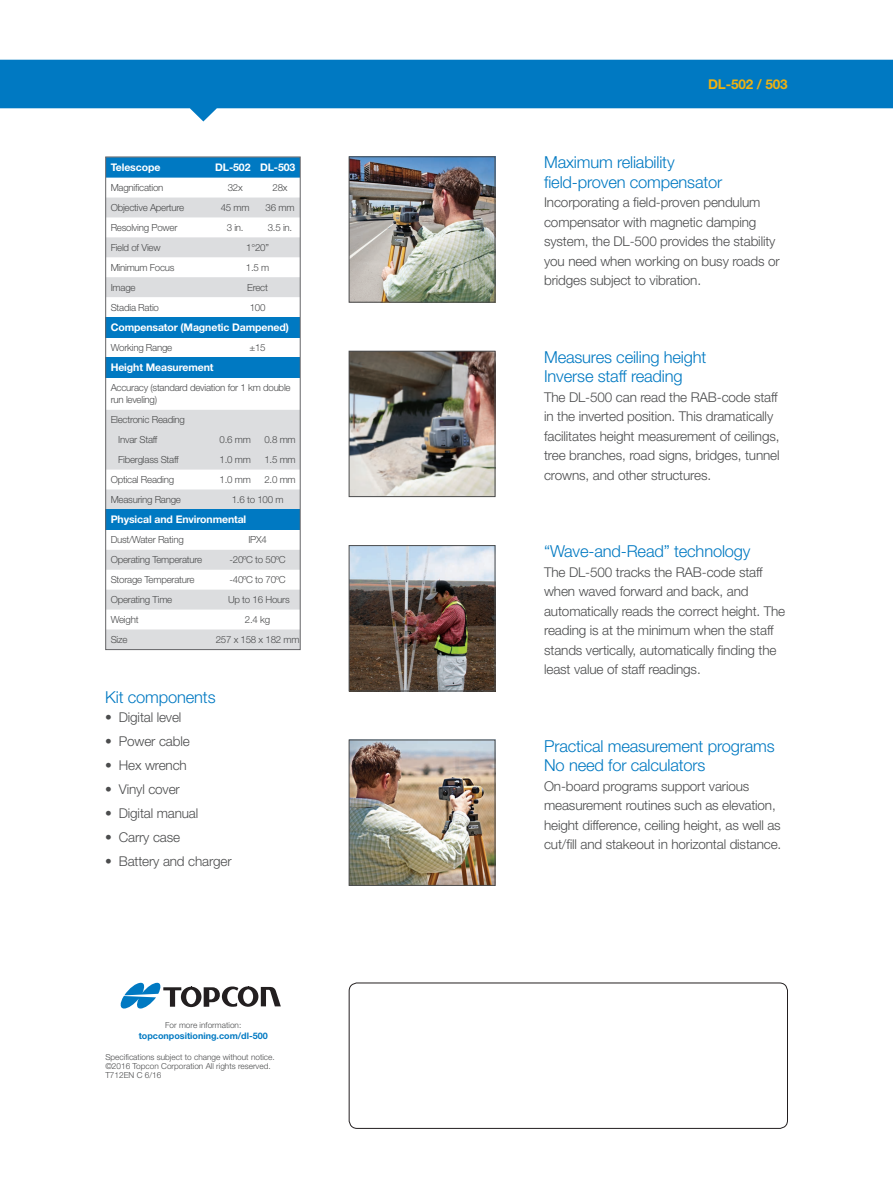
<style>
.page{position:relative;width:893px;height:1188px;background:#fff}
.page>*{position:absolute;margin:0;border:0;box-sizing:border-box;transform-origin:0 0}
.t1{font:300 16.5px/19.5px "Helvetica Neue LT Std";letter-spacing:-.01em;color:#0079c2}
.t2{font:300 13.5px/19.5px "Helvetica Neue LT Std";letter-spacing:-.01em;color:#4b4c4d}
.t3{font:700 13.5px "Helvetica Neue LT Std";letter-spacing:-.01em;color:#efb211}
.t4{font:700 10.5px "Helvetica Neue LT Std";letter-spacing:-.01em;color:#fff}
.t5{font:300 9.75px/12px "Helvetica Neue LT Std";letter-spacing:-.025em;color:#4b4c4d}
.t6{font:700 9px "Helvetica Neue LT Std";color:#0079c2}
.t7{font:300 8.25px "Helvetica Neue LT Std";color:#4b4c4d}
</style>
<div class="page">
<svg style="left:0;top:60px;width:893px;height:61px;fill:#0079c2"></svg>
<div style="left:349px;top:983px;width:439px;height:146px;border:1px solid #231f20;border-radius:8px"></div>
<svg style="left:120px;top:983px;width:161px;height:26px"></svg>
<img style="left:351px;top:159px;width:142px;height:141px">
<div style="left:349px;top:157px;width:146px;height:145px;border:1px solid #4b4c4d"></div>
<img style="left:351px;top:353px;width:142px;height:142px">
<div style="left:349px;top:351px;width:146px;height:146px;border:1px solid #4b4c4d"></div>
<img style="left:351px;top:547px;width:142px;height:142px">
<div style="left:349px;top:545px;width:146px;height:146px;border:1px solid #4b4c4d"></div>
<img style="left:351px;top:742px;width:142px;height:142px">
<div style="left:349px;top:740px;width:146px;height:146px;border:1px solid #4b4c4d"></div>
<div style="left:107px;top:159px;width:191px;height:19px;background:#0079c2"></div>
<svg style="left:107px;top:198px;width:191px;height:450px"></svg>
<div style="left:106px;top:317px;width:194px;height:21px;background:#0079c2"></div>
<div style="left:106px;top:357px;width:194px;height:21px;background:#0079c2"></div>
<div style="left:106px;top:509px;width:194px;height:21px;background:#0079c2"></div>
<div style="left:105px;top:157px;width:195px;height:493px;border:1px solid #636366"></div>
<p class="t4" style="left:111px;top:161px;width:51px">Telescope</p>
<p class="t4" style="left:215px;top:161px;width:37px">DL-502</p>
<p class="t4" style="left:260px;top:161px;width:37px">DL-503</p>
<p class="t5" style="left:111px;top:181px;width:54px">Magnification</p>
<p class="t5" style="left:228px;top:181px;width:17px">32x</p>
<p class="t5" style="left:272px;top:181px;width:17px">28x</p>
<p class="t5" style="left:111px;top:201px;width:75px">Objective Aperture</p>
<p class="t5" style="left:221px;top:201px;width:30px">45 mm</p>
<p class="t5" style="left:266px;top:201px;width:30px">36 mm</p>
<p class="t5" style="left:111px;top:221px;width:68px">Resolving Power</p>
<p class="t5" style="left:227px;top:221px;width:18px">3 in.</p>
<p class="t5" style="left:268px;top:221px;width:26px">3.5 in.</p>
<p class="t5" style="left:111px;top:241px;width:51px">Field of View</p>
<p class="t5" style="left:246px;top:241px;width:24px">1°20”</p>
<p class="t5" style="left:111px;top:261px;width:65px">Minimum Focus</p>
<p class="t5" style="left:246px;top:261px;width:25px">1.5 m</p>
<p class="t5" style="left:111px;top:281px;width:26px">Image</p>
<p class="t5" style="left:247px;top:281px;width:22px">Erect</p>
<p class="t5" style="left:111px;top:301px;width:50px">Stadia Ratio</p>
<p class="t5" style="left:250px;top:301px;width:17px">100</p>
<p class="t4" style="left:111px;top:321px;width:180px">Compensator (Magnetic Dampened)</p>
<p class="t5" style="left:111px;top:341px;width:63px">Working Range</p>
<p class="t5" style="left:250px;top:341px;width:18px">±15</p>
<p class="t4" style="left:111px;top:361px;width:104px">Height Measurement</p>
<p class="t5" style="left:111px;top:382px;width:181px">Accuracy (standard deviation for 1 km double run leveling)</p>
<p class="t5" style="left:111px;top:414px;width:76px">Electronic Reading</p>
<p class="t5" style="left:118px;top:434px;width:41px">Invar Staff</p>
<p class="t5" style="left:220px;top:434px;width:33px">0.6 mm</p>
<p class="t5" style="left:264px;top:434px;width:33px">0.8 mm</p>
<p class="t5" style="left:118px;top:453px;width:62px">Fiberglass Staff</p>
<p class="t5" style="left:220px;top:453px;width:33px">1.0 mm</p>
<p class="t5" style="left:264px;top:453px;width:33px">1.5 mm</p>
<p class="t5" style="left:111px;top:473px;width:65px">Optical Reading</p>
<p class="t5" style="left:220px;top:473px;width:33px">1.0 mm</p>
<p class="t5" style="left:264px;top:473px;width:33px">2.0 mm</p>
<p class="t5" style="left:111px;top:493px;width:72px">Measuring Range</p>
<p class="t5" style="left:232px;top:493px;width:53px">1.6 to 100 m</p>
<p class="t4" style="left:111px;top:513px;width:137px">Physical and Environmental</p>
<p class="t5" style="left:111px;top:534px;width:75px">Dust/Water Rating</p>
<p class="t5" style="left:248px;top:534px;width:20px">IPX4</p>
<p class="t5" style="left:111px;top:554px;width:93px">Operating Temperature</p>
<p class="t5" style="left:229px;top:554px;width:58px">-20ºC to 50ºC</p>
<p class="t5" style="left:111px;top:574px;width:85px">Storage Temperature</p>
<p class="t5" style="left:229px;top:574px;width:58px">-40ºC to 70ºC</p>
<p class="t5" style="left:111px;top:593px;width:63px">Operating Time</p>
<p class="t5" style="left:228px;top:593px;width:63px">Up to 16 Hours</p>
<p class="t5" style="left:111px;top:613px;width:29px">Weight</p>
<p class="t5" style="left:245px;top:613px;width:27px">2.4 kg</p>
<p class="t5" style="left:111px;top:633px;width:18px">Size</p>
<p class="t5" style="left:216px;top:633px;width:85px">257 x 158 x 182 mm</p>
<p class="t1" style="left:105px;top:687px;width:112px">Kit components</p>
<p class="t2" style="left:105px;top:708px;width:78px">• Digital level</p>
<p class="t2" style="left:105px;top:732px;width:86px">• Power cable</p>
<p class="t2" style="left:105px;top:756px;width:83px">• Hex wrench</p>
<p class="t2" style="left:105px;top:780px;width:76px">• Vinyl cover</p>
<p class="t2" style="left:105px;top:804px;width:95px">• Digital manual</p>
<p class="t2" style="left:105px;top:828px;width:76px">• Carry case</p>
<p class="t2" style="left:105px;top:852px;width:128px">• Battery and charger</p>
<p class="t7" style="left:165px;top:1020px;width:78px">For more information:</p>
<p class="t6" style="left:139px;top:1030px;width:130px">topconpositioning.com/dl-500</p>
<p class="t7" style="left:105px;top:1052px;width:171px">Specifications subject to change without notice.</p>
<p class="t7" style="left:105px;top:1061px;width:167px">©2016 Topcon Corporation All rights reserved.</p>
<p class="t7" style="left:105px;top:1070px;width:57px">T712EN C 6/16</p>
<p class="t3" style="left:708px;top:75px;width:81px">DL-502 / 503</p>
<p class="t1" style="left:544px;top:152px;width:180px">Maximum reliability field-proven compensator</p>
<p class="t2" style="left:544px;top:193px;width:237px">Incorporating a field-proven pendulum compensator with magnetic damping system, the DL-500 provides the stability you need when working on busy roads or bridges subject to vibration.</p>
<p class="t1" style="left:544px;top:347px;width:164px">Measures ceiling height<br>Inverse staff reading</p>
<p class="t2" style="left:544px;top:387px;width:237px">The DL-500 can read the RAB-code staff in the inverted position. This dramatically facilitates height measurement of ceilings, tree branches, road signs, bridges, tunnel crowns, and other structures.</p>
<p class="t1" style="left:544px;top:541px;width:208px">“Wave-and-Read” technology</p>
<p class="t2" style="left:544px;top:562px;width:243px">The DL-500 tracks the RAB-code staff when waved forward and back, and automatically reads the correct height. The reading is at the minimum when the staff stands vertically, automatically finding the least value of staff readings.</p>
<p class="t1" style="left:544px;top:736px;width:232px">Practical measurement programs</p>
<p class="t1" style="left:544px;top:755px;width:163px">No need for calculators</p>
<p class="t2" style="left:544px;top:776px;width:239px">On-board programs support various measurement routines such as elevation, height difference, ceiling height, as well as cut/fill and stakeout in horizontal distance.</p>
</div>
